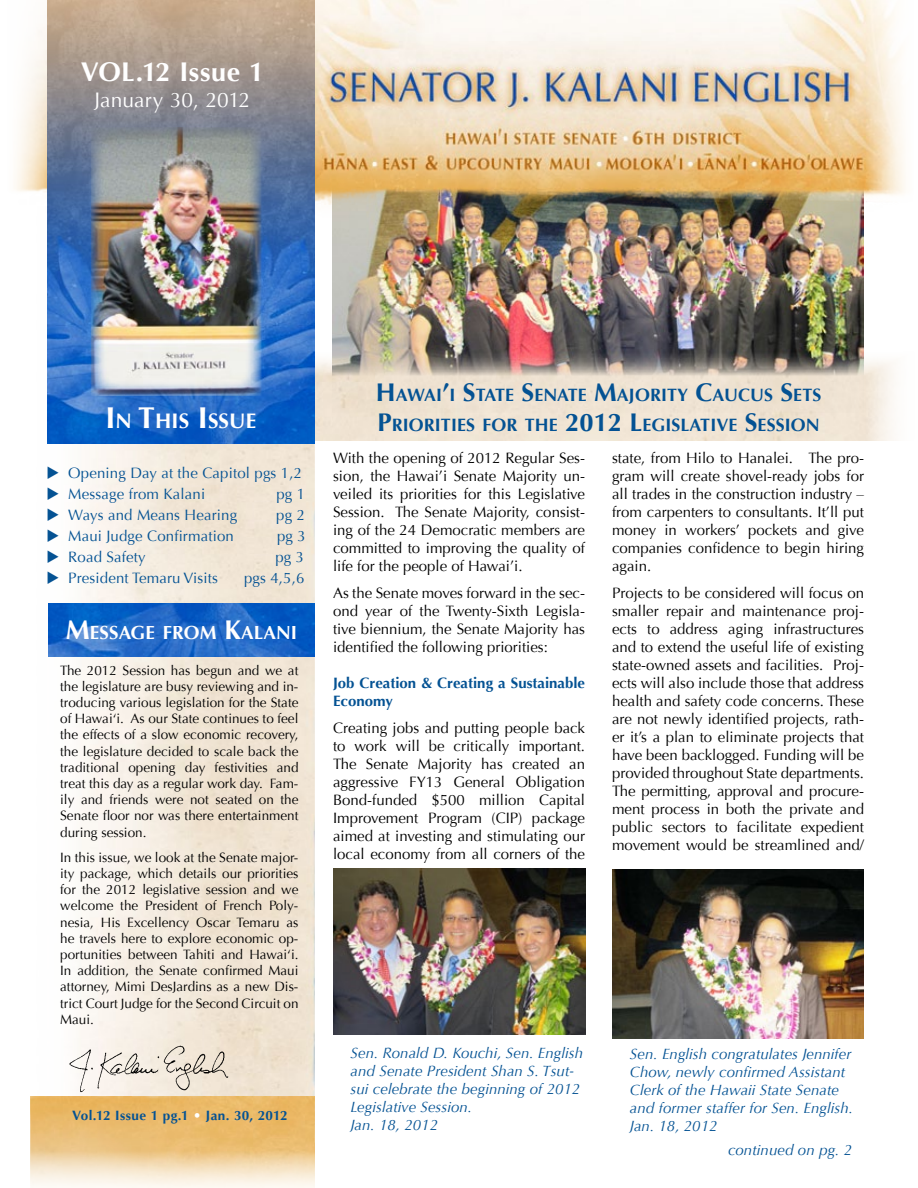
<style>
.page{position:relative;width:918px;height:1188px;background:#fff}
.page>*{position:absolute;margin:0;border:0;box-sizing:border-box;transform-origin:0 0}
.t1{font:700 27px "Optima";letter-spacing:.02em;color:#fff}
.t2{font:21px "Optima";color:#fff}
.t3{font:700 21px "Optima";letter-spacing:.005em;color:#fff}
.t4{font:700 18.9px "Optima";letter-spacing:.005em;color:#fff}
.t5{font:700 17.85px/30.6px "Optima";letter-spacing:.005em;color:#045293}
.t6{font:15px/18px "Optima";color:#000;text-align:justify}
.t7{font:italic 15px/18px "Optima";letter-spacing:.005em;color:#045293}
.t8{font:15px/21px "Optima";letter-spacing:.01em;color:#045293}
.t9{font:700 15px/18px "Optima";color:#045293}
.t10{font:13.5px/16.2px "Optima";color:#000;text-align:justify}
.t11{font:700 13.5px "Optima";letter-spacing:.03em;color:#045293}
.s1{font-size:30px}
.s2{font-size:27px}
.s3{color:#fff}
.s4{font-size:25.5px}
</style>
<div class="page">
<img style="left:334px;top:868px;width:252px;height:167px">
<img style="left:612px;top:870px;width:252px;height:168px">
<img style="left:333px;top:218px;width:531px;height:131px">
<img style="left:314px;top:349px;width:580px;height:92px">
<img style="left:47px;top:443px;width:267px;height:653px">
<img style="left:15px;top:0;width:890px;height:218px">
<img style="left:30px;top:1096px;width:285px;height:92px">
<img style="left:48px;top:603px;width:267px;height:54px">
<img style="left:47px;top:0;width:267px;height:443px">
<img style="left:56px;top:1043px;width:179px;height:55px">
<img style="left:91px;top:127px;width:170px;height:269px">
<svg style="left:48px;top:466px;width:11px;height:13px"></svg>
<svg style="left:48px;top:487px;width:11px;height:13px"></svg>
<svg style="left:48px;top:508px;width:11px;height:13px"></svg>
<svg style="left:48px;top:529px;width:11px;height:13px"></svg>
<svg style="left:48px;top:550px;width:11px;height:13px"></svg>
<svg style="left:48px;top:571px;width:11px;height:13px"></svg>
<h1 class="t1" style="left:81px;top:57px;width:185px">VOL.12 Issue 1</h1>
<h2 class="t2" style="left:94px;top:87px;width:158px">January 30, 2012</h2>
<h2 class="t3" style="left:105px;top:408px;width:152px"><span class="s1">I</span>N <span class="s1">T</span>HIS <span class="s1">I</span>SSUE</h2>
<p class="t8" style="left:68px;top:463px;width:235px">Opening Day at the Capitol pgs 1,2<br>Message from Kalani</p>
<p class="t8" style="left:276px;top:484px;width:30px">pg 1</p>
<p class="t8" style="left:68px;top:505px;width:170px">Ways and Means Hearing</p>
<p class="t8" style="left:276px;top:505px;width:30px">pg 2</p>
<p class="t8" style="left:68px;top:526px;width:167px">Maui Judge Confirmation</p>
<p class="t8" style="left:277px;top:526px;width:30px">pg 3</p>
<p class="t8" style="left:68px;top:547px;width:79px">Road Safety</p>
<p class="t8" style="left:275px;top:547px;width:30px">pg 3</p>
<p class="t8" style="left:68px;top:568px;width:151px">President Temaru Visits</p>
<p class="t8" style="left:244px;top:568px;width:62px">pgs 4,5,6</p>
<p class="t4" style="left:66px;top:621px;width:230px"><span class="s2">M</span>ESSAGE FROM <span class="s2">K</span>ALANI</p>
<p class="t10" style="left:60px;top:662px;width:240px">The 2012 Session has begun and we at the legislature are busy reviewing and in&shy;troducing various legislation for the State of Hawai‘i. As our State continues to feel the effects of a slow economic recovery, the legislature decided to scale back the traditional opening day festivities and treat this day as a regular work day. Fam&shy;ily and friends were not seated on the Senate floor nor was there entertainment during session.</p>
<p class="t10" style="left:60px;top:849px;width:240px">In this issue, we look at the Senate major&shy;ity package, which details our priorities for the 2012 legislative session and we welcome the President of French Poly&shy;nesia, His Excellency Oscar Temaru as he travels here to explore economic op&shy;portunities between Tahiti and Hawai‘i.<br>In addition, the Senate confirmed Maui attorney, Mimi DesJardins as a new Dis&shy;trict Court Judge for the Second Circuit on Maui.</p>
<p class="t11" style="left:72px;top:1108px;width:217px">Vol.12 Issue 1 pg.1 <span class="s3">•</span> Jan. 30, 2012</p>
<p class="t5" style="left:376px;top:380px;width:447px"><span class="s4">H</span> AWAI <span class="s4">’</span>I <span class="s4">S</span>TATE <span class="s4">S</span>ENATE <span class="s4">M</span>AJORITY <span class="s4">C</span>AUCUS <span class="s4">S</span>ETS<br><span class="s4">P</span>RIORITI ES FOR THE <span class="s4">2012 L</span>EGISLATIVE <span class="s4">S</span>ESSION</p>
<p class="t6" style="left:333px;top:449px;width:254px">With the opening of 2012 Regular Ses&shy;sion, the Hawai’i Senate Majority un&shy;veiled its priorities for this Legislative Session. The Senate Majority, consist&shy;ing of the 24 Democratic members are committed to improving the quality of life for the people of Hawai’i.</p>
<p class="t6" style="left:333px;top:584px;width:254px">As the Senate moves forward in the sec&shy;ond year of the Twenty-Sixth Legisla&shy;tive biennium, the Senate Majority has identified the following priorities:</p>
<p class="t9" style="left:333px;top:674px;width:254px">Job Creation &amp; Creating a Sustainable<br>Economy</p>
<p class="t6" style="left:333px;top:719px;width:254px">Creating jobs and putting people back to work will be critically important.<br>The Senate Majority has created an aggressive FY13 General Obligation Bond-funded $500 million Capital Improvement Program (CIP) package aimed at investing and stimulating our local economy from all corners of the</p>
<p class="t6" style="left:612px;top:449px;width:254px">state, from Hilo to Hanalei. The pro&shy;gram will create shovel-ready jobs for all trades in the construction industry – from carpenters to consultants. It’ll put money in workers’ pockets and give companies confidence to begin hiring again.</p>
<p class="t6" style="left:612px;top:584px;width:254px">Projects to be considered will focus on smaller repair and maintenance proj&shy;ects to address aging infrastructures and to extend the useful life of existing state-owned assets and facilities. Proj&shy;ects will also include those that address health and safety code concerns. These are not newly identified projects, rath&shy;er it’s a plan to eliminate projects that have been backlogged. Funding will be provided throughout State departments.<br>The permitting, approval and procure&shy;ment process in both the private and public sectors to facilitate expedient movement would be streamlined and/</p>
<p class="t7" style="left:351px;top:1044px;width:234px">Sen. Ronald D. Kouchi, Sen. English and Senate President Shan S. Tsut&shy;sui celebrate the beginning of 2012<br>Legislative Session.<br>Jan. 18, 2012</p>
<p class="t7" style="left:630px;top:1046px;width:224px">Sen. English congratulates Jennifer<br>Chow, newly confirmed Assistant<br>Clerk of the Hawaii State Senate and former staffer for Sen. English.<br>Jan. 18, 2012</p>
<p class="t7" style="left:728px;top:1141px;width:126px">continued on pg. 2</p>
</div>
